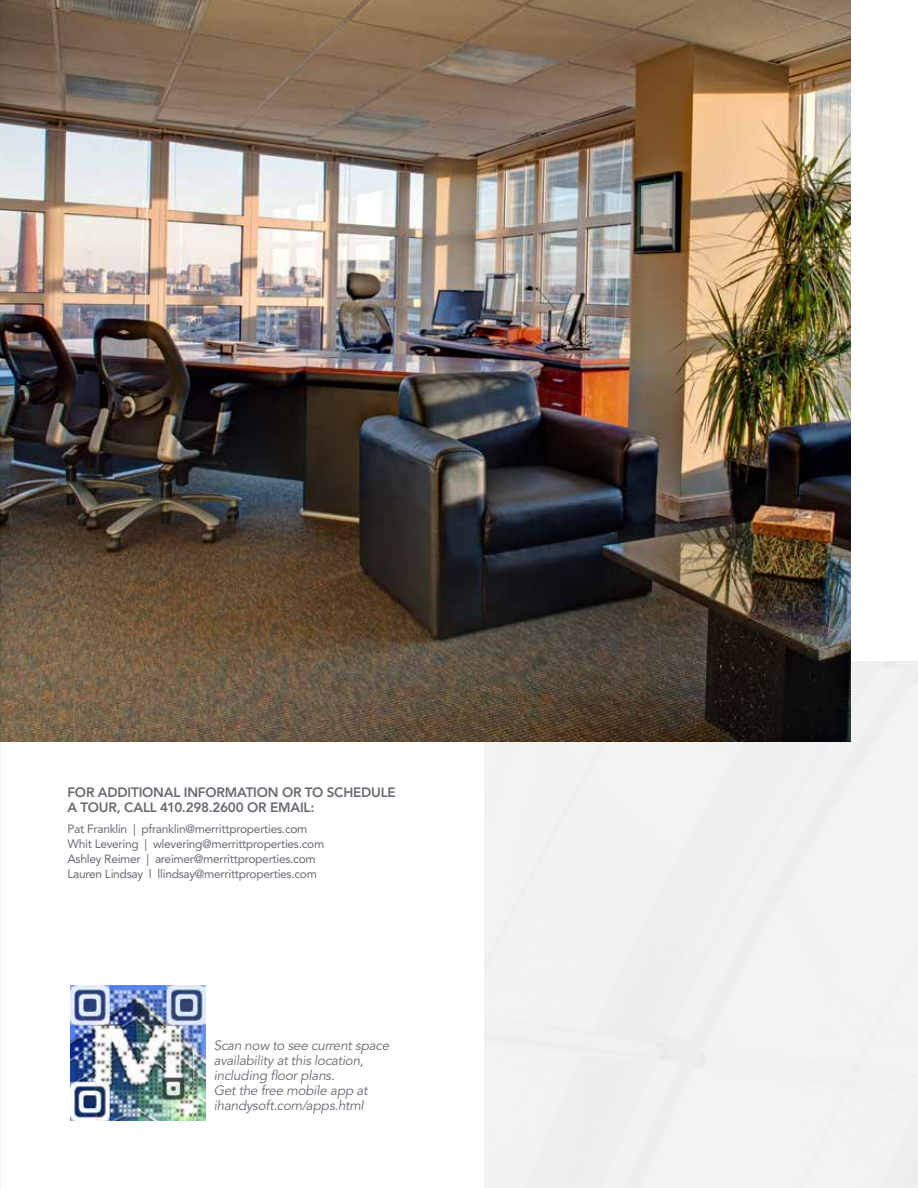
<style>
.page{position:relative;width:918px;height:1188px;background:#fff}
.page>*{position:absolute;margin:0;border:0;box-sizing:border-box;transform-origin:0 0}
.t1{font:italic 13.5px/15px "Avenir LT Std";letter-spacing:-.02em;color:#696b73}
.t2{font:800 13.5px/15px "Avenir LT Std";letter-spacing:-.015em;color:#696b73}
.t3{font:12px/15px "Avenir LT Std";letter-spacing:-.025em;color:#696b73}
</style>
<div class="page">
<img style="left:0;top:742px;width:1px;height:446px">
<img style="left:71px;top:985px;width:135px;height:135px">
<div style="left:484px;top:661px;width:434px;height:527px;background:#f2f2f3"></div>
<img style="left:0;top:0;width:850px;height:742px">
<p class="t2" style="left:68px;top:784px;width:330px">FOR ADDITIONAL INFORMATION OR TO SCHEDULE<br>A TOUR, CALL 410.298.2600 OR EMAIL:</p>
<p class="t3" style="left:68px;top:822px;width:258px">Pat Franklin | pfranklin@merrittproperties.com Whit Levering | wlevering@merrittproperties.com Ashley Reimer | areimer@merrittproperties.com Lauren Lindsay l llindsay@merrittproperties.com</p>
<p class="t1" style="left:214px;top:1038px;width:177px">Scan now to see current space availability at this location, including floor plans.<br>Get the free mobile app at ihandysoft.com/apps.html</p>
</div>
